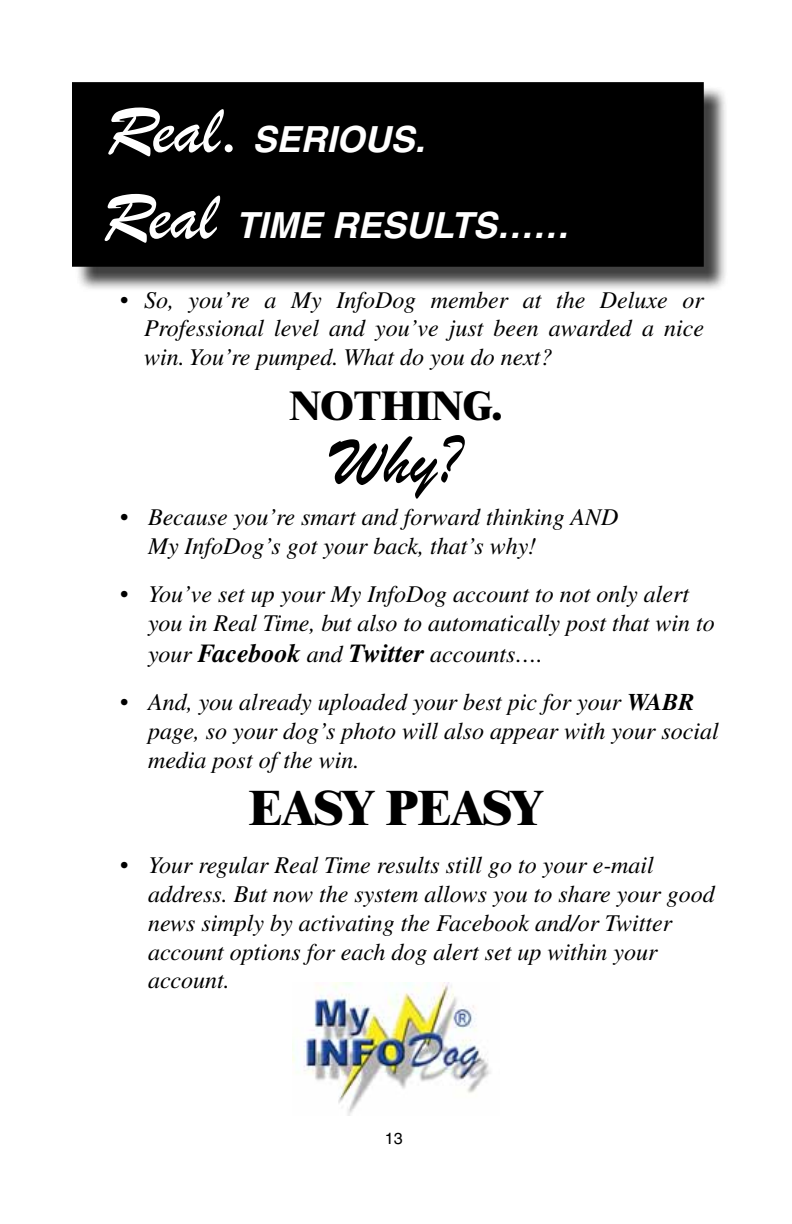
<style>
.page{position:relative;width:792px;height:1224px;background:#fff}
.page>*{position:absolute;margin:0;border:0;box-sizing:border-box;transform-origin:0 0}
.t1{font:72px "Brush Script";color:#000}
.t2{font:800 48px "Times";color:#000}
.t3{font:800 40px "Times";color:#000}
.t4{font:italic 700 36px "Helvetica";color:#fff}
.t5{font:italic 24px/28.8px "Times";color:#000}
.t6{font:16px "Helvetica";color:#000}
.s1{font-family:"Brush Script";font-weight:400;font-style:normal;font-size:72px}
.s2{font-family:"Times";font-weight:400;font-style:normal;font-size:72px}
.s3{font-style:normal}
.s4{font-weight:700;font-size:26px}
.s5{font-weight:700}
</style>
<div class="page">
<div style="left:75px;top:85px;width:654px;height:207px;background:#000;opacity:.75"></div>
<div style="left:73px;top:83px;width:630px;height:183px;background:#000"></div>
<div style="left:72px;top:82px;width:632px;height:185px;border:2px solid #000"></div>
<img style="left:293px;top:983px;width:198px;height:133px">
<p class="t4" style="left:106px;top:117px;width:320px"><span class="s1">Real</span><span class="s2">.</span> SERIOUS.</p>
<p class="t4" style="left:102px;top:203px;width:468px"><span class="s1">Real</span> TIME RESULTS……</p>
<p class="t5" style="left:144px;top:285px;width:561px;text-align:justify;text-indent:-24px"><span class="s3">•</span> So, you’re a My InfoDog member at the Deluxe or Professional level and you’ve just been awarded a nice win. You’re pumped. What do you do next?</p>
<p class="t3" style="left:290px;top:381px;width:214px">Nothing.</p>
<p class="t1" style="left:332px;top:417px;width:130px">Why?</p>
<p class="t5" style="left:148px;top:503px;width:472px;text-indent:-28px"><span class="s3">•</span> Because you’re smart and forward thinking AND<br>My InfoDog’s got your back, that’s why!</p>
<p class="t5" style="left:148px;top:580px;width:568px;text-indent:-28px"><span class="s3">•</span> You’ve set up your My InfoDog account to not only alert you in Real Time, but also to automatically post that win to</p>
<p class="t5" style="left:148px;top:640px;width:396px">your <span class="s4">Facebook</span> and <span class="s4">Twitter</span> accounts….</p>
<p class="t5" style="left:148px;top:688px;width:572px;text-indent:-28px"><span class="s3">•</span> And, you already uploaded your best pic for your <span class="s5">WABR </span>page, so your dog’s photo will also appear with your social media post of the win.</p>
<p class="t2" style="left:249px;top:779px;width:296px">EASY PEASY</p>
<p class="t5" style="left:148px;top:851px;width:568px;text-indent:-28px"><span class="s3">•</span> Your regular Real Time results still go to your e-mail address. But now the system allows you to share your good news simply by activating the Facebook and/or Twitter account options for each dog alert set up within your account.</p>
<p class="t6" style="left:385px;top:1129px;width:19px">13</p>
</div>
